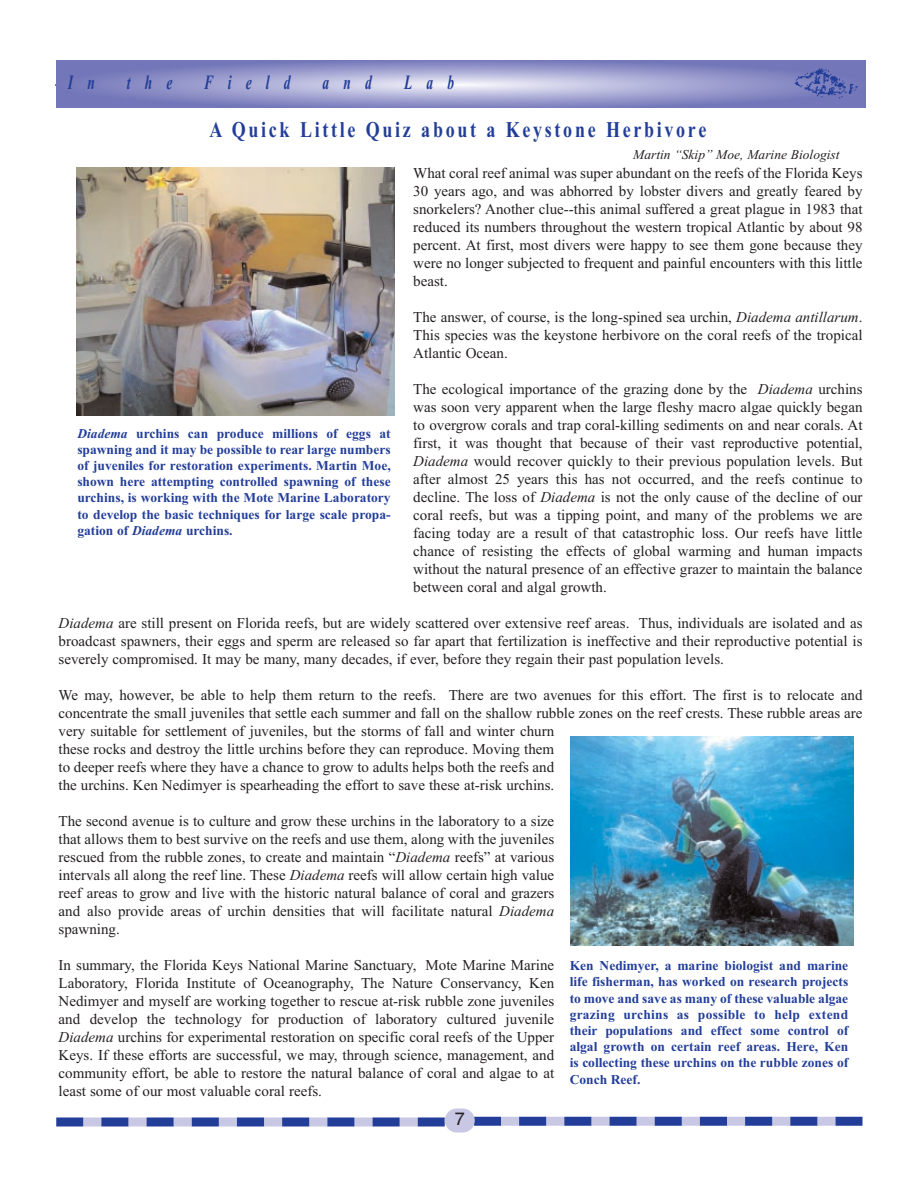
<style>
.page{position:relative;width:918px;height:1188px;background:#fff}
.page>*{position:absolute;margin:0;border:0;box-sizing:border-box;transform-origin:0 0}
.t1{font:700 22.5px "Times";letter-spacing:.15em;color:#233e99;scale:.8 1}
.t2{font:italic 700 20.25px "Times";letter-spacing:1.05em;color:#233e99;scale:.67 1}
.t3{font:18px "Helvetica";color:#231f20}
.t4{font:15px/18px "Times";color:#231f20;text-align:justify}
.t5{font:700 13.5px/16.2px "Times";color:#233e99;text-align:justify}
.t6{font:italic 13.5px "Times";color:#231f20}
.s1{font-style:italic}
</style>
<div class="page">
<svg style="left:83px;top:1118px;width:335px;height:8px;background:#6a7aba"></svg>
<div style="left:56px;top:1118px;width:27px;height:8px;background:#233e99"></div>
<div style="left:418px;top:1118px;width:27px;height:8px;background:#233e99"></div>
<svg style="left:501px;top:1117px;width:334px;height:9px;background:#6e7dbb"></svg>
<div style="left:474px;top:1117px;width:27px;height:9px;background:#233e99"></div>
<div style="left:835px;top:1117px;width:27px;height:9px;background:#233e99"></div>
<div style="left:445px;top:1108px;width:30px;height:24px;background:#c8c8e5;border-radius:12px"></div>
<img style="left:76px;top:168px;width:319px;height:247px">
<svg style="left:56px;top:61px;width:810px;height:47px;background:#9799cb"></svg>
<img style="left:570px;top:737px;width:283px;height:209px">
<img style="left:788px;top:64px;width:71px;height:40px">
<h2 class="t2" style="left:68px;top:76px;width:42px">I n</h2>
<h2 class="t2" style="left:127px;top:76px;width:70px">the</h2>
<h2 class="t2" style="left:205px;top:76px;width:130px">Field</h2>
<h2 class="t2" style="left:323px;top:76px;width:75px">and</h2>
<h2 class="t2" style="left:404px;top:76px;width:76px">Lab</h2>
<h1 class="t1" style="left:210px;top:122px;width:623px">A Quick Little Quiz about a Keystone Herbivore</h1>
<p class="t6" style="left:633px;top:150px;width:208px">Martin “Skip” Moe, Marine Biologist</p>
<p class="t4" style="left:413px;top:165px;width:451px">What coral reef animal was super abundant on the reefs of the Florida Keys 30 years ago, and was abhorred by lobster divers and greatly feared by snorkelers? Another clue--this animal suffered a great plague in 1983 that reduced its numbers throughout the western tropical Atlantic by about 98 percent. At first, most divers were happy to see them gone because they were no longer subjected to frequent and painful encounters with this little beast.</p>
<p class="t4" style="left:413px;top:309px;width:451px">The answer, of course, is the long-spined sea urchin, <span class="s1">Diadema antillarum</span>.<br>This species was the keystone herbivore on the coral reefs of the tropical Atlantic Ocean.</p>
<p class="t4" style="left:413px;top:381px;width:451px">The ecological importance of the grazing done by the <span class="s1">Diadema</span> urchins was soon very apparent when the large fleshy macro algae quickly began to overgrow corals and trap coral-killing sediments on and near corals. At first, it was thought that because of their vast reproductive potential, <span class="s1">Diadema</span> would recover quickly to their previous population levels. But after almost 25 years this has not occurred, and the reefs continue to decline. The loss of <span class="s1">Diadema</span> is not the only cause of the decline of our coral reefs, but was a tipping point, and many of the problems we are facing today are a result of that catastrophic loss. Our reefs have little chance of resisting the effects of global warming and human impacts without the natural presence of an effective grazer to maintain the balance between coral and algal growth.</p>
<p class="t4" style="left:59px;top:615px;width:806px"><span class="s1">Diadema</span> are still present on Florida reefs, but are widely scattered over extensive reef areas. Thus, individuals are isolated and as broadcast spawners, their eggs and sperm are released so far apart that fertilization is ineffective and their reproductive potential is severely compromised. It may be many, many decades, if ever, before they regain their past population levels.</p>
<p class="t4" style="left:59px;top:687px;width:806px;text-align:left">We may, however, be able to help them return to the reefs. There are two avenues for this effort. The first is to relocate and concentrate the small juveniles that settle each summer and fall on the shallow rubble zones on the reef crests. These rubble areas are very suitable for settlement of juveniles, but the storms of fall and winter churn<br>these rocks and destroy the little urchins before they can reproduce. Moving them<br>to deeper reefs where they have a chance to grow to adults helps both the reefs and<br>the urchins. Ken Nedimyer is spearheading the effort to save these at-risk urchins.</p>
<p class="t4" style="left:59px;top:813px;width:497px">The second avenue is to culture and grow these urchins in the laboratory to a size that allows them to best survive on the reefs and use them, along with the juveniles rescued from the rubble zones, to create and maintain “<span class="s1">Diadema</span> reefs” at various intervals all along the reef line. These <span class="s1">Diadema</span> reefs will allow certain high value reef areas to grow and live with the historic natural balance of coral and grazers and also provide areas of urchin densities that will facilitate natural <span class="s1">Diadema </span>spawning.</p>
<p class="t4" style="left:59px;top:957px;width:497px">In summary, the Florida Keys National Marine Sanctuary, Mote Marine Marine Laboratory, Florida Institute of Oceanography, The Nature Conservancy, Ken Nedimyer and myself are working together to rescue at-risk rubble zone juveniles and develop the technology for production of laboratory cultured juvenile <span class="s1">Diadema</span> urchins for experimental restoration on specific coral reefs of the Upper Keys. If these efforts are successful, we may, through science, management, and community effort, be able to restore the natural balance of coral and algae to at least some of our most valuable coral reefs.</p>
<p class="t5" style="left:77px;top:426px;width:315px"><span class="s1">Diadema</span> urchins can produce millions of eggs at spawning and it may be possible to rear large numbers of juveniles for restoration experiments. Martin Moe, shown here attempting controlled spawning of these urchins, is working with the Mote Marine Laboratory to develop the basic techniques for large scale propa&shy;gation of <span class="s1">Diadema</span> urchins.</p>
<p class="t5" style="left:570px;top:959px;width:280px">Ken Nedimyer, a marine biologist and marine life fisherman, has worked on research projects to move and save as many of these valuable algae grazing urchins as possible to help extend their populations and effect some control of algal growth on certain reef areas. Here, Ken is collecting these urchins on the rubble zones of Conch Reef.</p>
<p class="t3" style="left:455px;top:1112px;width:12px">7</p>
</div>
